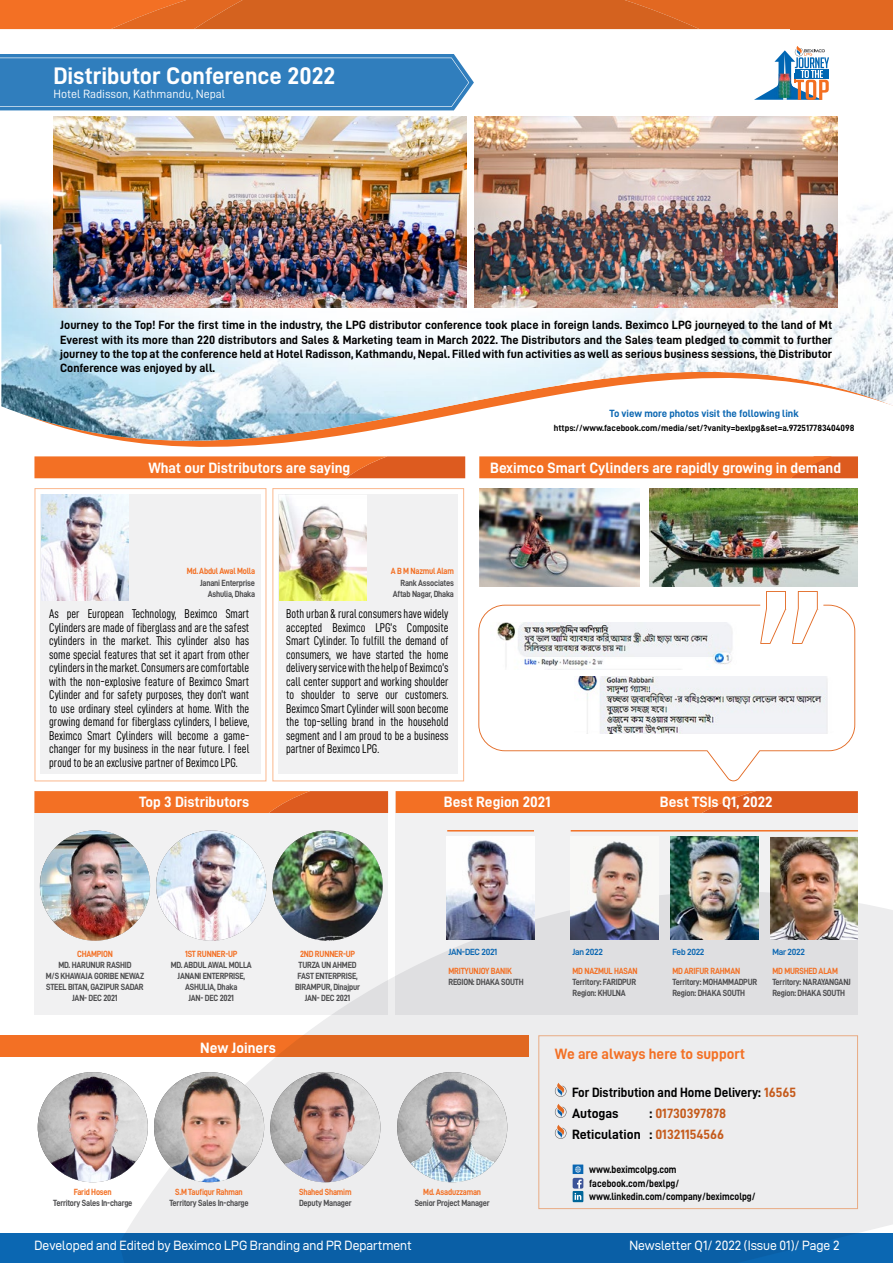
<style>
.page{position:relative;width:893px;height:1263px;background:#fff}
.page>*{position:absolute;margin:0;border:0;box-sizing:border-box;transform-origin:0 0}
.t1{font:24px "D DIN Bold";color:#fff}
.t2{font:15px "D DIN Bold";color:#fff}
.t3{font:15px "D DIN Bold";color:#f37024}
.t4{font:13.5px "D DIN Exp";color:#fff;scale:.9 1}
.t5{font:13.5px/21px "D DIN Bold";color:#000;scale:.95 1}
.t6{font:13.5px/21px "D DIN Bold";color:#d4621f;text-align:right}
.t7{font:12.75px/13.5px "D DIN Condensed";color:#000;text-align:justify;scale:.9 1}
.t8{font:12px/14.4px "D DIN Bold";color:#000;text-align:justify}
.t9{font:12px "D DIN";color:#fff}
.t10{font:10.5px/13.5px "D DIN Bold";color:#000;scale:.9 1}
.t11{font:10.5px "D DIN Bold";color:#0b67b2}
.t12{font:9px/11.1px "D DIN Bold";letter-spacing:-.025em;color:#4d4d4f;text-align:center;scale:.9 1}
.t13{font:9px "D DIN Bold";letter-spacing:-.025em;color:#f37024;scale:.9 1}
.t14{font:9px "D DIN Bold";color:#000}
.t15{font:9px "D DIN Exp Bold";letter-spacing:-.025em;color:#0b67b2;scale:.9 1}
.s1{color:#d4621f}
.s2{color:#000}
</style>
<div class="page">
<div style="left:396px;top:791px;width:462px;height:224px;background:#f1f1f2"></div>
<svg style="left:396px;top:791px;width:462px;height:22px;background:#ec6a23"></svg>
<div style="left:35px;top:791px;width:353px;height:224px;background:#f1f1f2"></div>
<div style="left:0;top:1035px;width:529px;height:22px;background:#f37024"></div>
<div style="left:0;top:1234px;width:893px;height:29px;background:#0b67b2"></div>
<div style="left:35px;top:488px;width:231px;height:293px;border:1px solid #fbb88d"></div>
<div style="left:272px;top:488px;width:192px;height:293px;border:1px solid #fbb88d"></div>
<hr style="left:571px;top:830px;width:287px;height:1px;background:#f37024">
<hr style="left:447px;top:830px;width:87px;height:1px;background:#f37024">
<img style="left:479px;top:532px;width:161px;height:54px">
<img style="left:650px;top:532px;width:208px;height:54px">
<div style="left:40px;top:494px;width:221px;height:280px;background:#f1f1f2"></div>
<div style="left:278px;top:494px;width:180px;height:280px;background:#f1f1f2"></div>
<svg style="left:34px;top:791px;width:354px;height:22px;background:#ec6b24"></svg>
<svg style="left:478px;top:605px;width:377px;height:176px"></svg>
<svg style="left:792px;top:591px;width:26px;height:53px"></svg>
<svg style="left:760px;top:591px;width:26px;height:53px"></svg>
<img style="left:575px;top:676px;width:258px;height:58px">
<img style="left:491px;top:622px;width:251px;height:47px">
<svg style="left:119px;top:891px;width:774px;height:372px;fill:#ededee"></svg>
<img style="left:41px;top:532px;width:87px;height:69px">
<img style="left:279px;top:532px;width:87px;height:69px">
<div style="left:573px;top:1178px;width:10px;height:10px;background:#3b5398;border-radius:2px"></div>
<div style="left:573px;top:1164px;width:10px;height:10px;background:#0b67b2"></div>
<svg style="left:575px;top:1166px;width:6px;height:6px"></svg>
<svg style="left:573px;top:1191px;width:10px;height:11px"></svg>
<svg style="left:575px;top:1179px;width:7px;height:21px"></svg>
<img style="left:40px;top:830px;width:110px;height:111px;border-radius:55px">
<img style="left:156px;top:830px;width:110px;height:111px;border-radius:55px">
<img style="left:38px;top:1072px;width:110px;height:110px;border-radius:55px">
<img style="left:397px;top:1072px;width:110px;height:110px;border-radius:55px">
<img style="left:42px;top:1074px;width:102px;height:108px">
<img style="left:158px;top:1072px;width:102px;height:110px">
<img style="left:274px;top:1072px;width:102px;height:110px">
<img style="left:408px;top:1078px;width:89px;height:104px">
<img style="left:272px;top:831px;width:111px;height:110px">
<img style="left:571px;top:841px;width:87px;height:99px">
<img style="left:446px;top:836px;width:88px;height:104px">
<img style="left:670px;top:836px;width:88px;height:104px">
<img style="left:770px;top:837px;width:88px;height:103px">
<svg style="left:555px;top:1083px;width:11px;height:14px"></svg>
<svg style="left:555px;top:1104px;width:11px;height:14px"></svg>
<svg style="left:555px;top:1125px;width:11px;height:14px"></svg>
<img style="left:34px;top:442px;width:824px;height:84px">
<img style="left:0;top:29px;width:893px;height:413px">
<div style="left:790px;top:0;width:103px;height:29px;background:#e26821"></div>
<svg style="left:0;top:0;width:790px;height:29px;background:#dd6620"></svg>
<img style="left:53px;top:117px;width:414px;height:190px">
<img style="left:474px;top:117px;width:364px;height:190px">
<svg style="left:754px;top:46px;width:75px;height:54px"></svg>
<svg style="left:0;top:54px;width:474px;height:56px;background:#3883bf"></svg>
<h1 class="t1" style="left:53px;top:63px;width:283px">Distributor Conference 2022</h1>
<p class="t9" style="left:53px;top:88px;width:173px">Hotel Radisson, Kathmandu, Nepal</p>
<p class="t8" style="left:60px;top:318px;width:773px">Journey to the Top! For the first time in the industry, the LPG distributor conference took place in foreign lands. Beximco LPG journeyed to the land of Mt Everest with its more than 220 distributors and Sales &amp; Marketing team in March 2022. The Distributors and the Sales team pledged to commit to further journey to the top at the conference held at Hotel Radisson, Kathmandu, Nepal. Filled with fun activities as well as serious business sessions, the Distributor Conference was enjoyed by all.</p>
<p class="t11" style="left:609px;top:408px;width:191px">To view more photos visit the following link</p>
<p class="t14" style="left:554px;top:423px;width:302px">https://www.facebook.com/media/set/?vanity=bexlpg&amp;set=a.972517783404098</p>
<p class="t2" style="left:148px;top:459px;width:203px">What our Distributors are saying</p>
<p class="t2" style="left:490px;top:459px;width:353px">Beximco Smart Cylinders are rapidly growing in demand</p>
<p class="t13" style="left:187px;top:566px;width:77px">Md. Abdul Awal Molla</p>
<p class="t12" style="left:200px;top:577px;width:63px;text-align:right">Janani Enterprise<br>Ashulia, Dhaka</p>
<p class="t13" style="left:391px;top:566px;width:72px">A B M Nazmul Alam</p>
<p class="t12" style="left:393px;top:577px;width:69px;text-align:right">Rank Associates<br>Aftab Nagar, Dhaka</p>
<p class="t7" style="left:49px;top:607px;width:224px">As per European Technology, Beximco Smart Cylinders are made of fiberglass and are the safest cylinders in the market. This cylinder also has some special features that set it apart from other cylinders in the market. Consumers are comfortable with the non-explosive feature of Beximco Smart Cylinder and for safety purposes, they don’t want to use ordinary steel cylinders at home. With the growing demand for fiberglass cylinders, I believe, Beximco Smart Cylinders will become a game&shy;changer for my business in the near future. I feel proud to be an exclusive partner of Beximco LPG.</p>
<p class="t7" style="left:286px;top:607px;width:182px">Both urban &amp; rural consumers have widely accepted Beximco LPG’s Composite Smart Cylinder. To fulfill the demand of consumers, we have started the home delivery service with the help of Beximco’s call center support and working shoulder to shoulder to serve our customers.<br>Beximco Smart Cylinder will soon become the top-selling brand in the household segment and I am proud to be a business partner of Beximco LPG.</p>
<p class="t2" style="left:139px;top:793px;width:112px">Top 3 Distributors</p>
<p class="t2" style="left:444px;top:793px;width:108px">Best Region 2021</p>
<p class="t2" style="left:660px;top:793px;width:114px">Best TSIs Q1, 2022</p>
<p class="t13" style="left:77px;top:949px;width:41px">CHAMPION</p>
<p class="t12" style="left:46px;top:959px;width:111px">MD. HARUNUR RASHID<br>M/S KHAWAJA GORIBE NEWAZ<br>STEEL BITAN, GAZIPUR SADAR<br>JAN- DEC 2021</p>
<p class="t13" style="left:185px;top:949px;width:60px">1ST RUNNER-UP</p>
<p class="t12" style="left:171px;top:959px;width:92px">MD. ABDUL AWAL MOLLA<br>JANANI ENTERPRISE,<br>ASHULIA, Dhaka<br>JAN- DEC 2021</p>
<p class="t2" style="left:200px;top:1039px;width:77px">New Joiners</p>
<p class="t13" style="left:300px;top:949px;width:63px">2ND RUNNER-UP</p>
<p class="t12" style="left:295px;top:959px;width:74px">TURZA UN AHMED<br>FAST ENTERPRISE,<br>BIRAMPUR, Dinajpur<br>JAN- DEC 2021</p>
<p class="t13" style="left:74px;top:1186px;width:44px">Farid Hosen</p>
<p class="t12" style="left:53px;top:1197px;width:90px">Territory Sales In-charge</p>
<p class="t13" style="left:175px;top:1186px;width:77px">S.M Taufiqur Rahman</p>
<p class="t12" style="left:169px;top:1197px;width:90px">Territory Sales In-charge</p>
<p class="t13" style="left:299px;top:1186px;width:60px">Shahed Shamim</p>
<p class="t12" style="left:299px;top:1197px;width:60px">Deputy Manager</p>
<p class="t15" style="left:448px;top:947px;width:56px">JAN-DEC 2021</p>
<p class="t13" style="left:448px;top:966px;width:72px">MRITYUNJOY BANIK</p>
<p class="t12" style="left:448px;top:976px;width:85px">REGION: DHAKA SOUTH</p>
<p class="t13" style="left:423px;top:1186px;width:66px">Md. Asaduzzaman</p>
<p class="t12" style="left:415px;top:1197px;width:85px">Senior Project Manager</p>
<p class="t15" style="left:573px;top:947px;width:35px">Jan 2022</p>
<p class="t13" style="left:573px;top:966px;width:74px">MD NAZMUL HASAN</p>
<p class="t12" style="left:573px;top:976px;width:72px;text-align:left">Territory: FARIDPUR<br>Region: KHULNA</p>
<p class="t15" style="left:672px;top:947px;width:37px">Feb 2022</p>
<p class="t13" style="left:672px;top:966px;width:77px">MD ARIFUR RAHMAN</p>
<p class="t12" style="left:672px;top:976px;width:96px;text-align:left">Territory: MOHAMMADPUR<br>Region: DHAKA SOUTH</p>
<p class="t15" style="left:772px;top:947px;width:38px">Mar 2022</p>
<p class="t13" style="left:772px;top:966px;width:74px">MD MURSHED ALAM</p>
<p class="t12" style="left:772px;top:976px;width:89px;text-align:left">Territory: NARAYANGANJ<br>Region: DHAKA SOUTH</p>
<p class="t3" style="left:555px;top:1045px;width:192px">We are always here to support</p>
<p class="t5" style="left:572px;top:1081px;width:237px">For Distribution and Home Delivery: <span class="s1">16565<br></span>Autogas</p>
<p class="t6" style="left:572px;top:1102px;width:156px"><span class="s2">:</span> 01730397878<br><span class="s2">Reticulation :</span> 01321154566</p>
<p class="t10" style="left:589px;top:1163px;width:186px">www.beximcolpg.com facebook.com/bexlpg/ www.linkedin.com/company/beximcolpg/</p>
<p class="t4" style="left:34px;top:1238px;width:421px">Developed and Edited by Beximco LPG Branding and PR Department</p>
<p class="t4" style="left:629px;top:1238px;width:235px">Newsletter Q1/ 2022 (Issue 01)/ Page 2</p>
</div>
